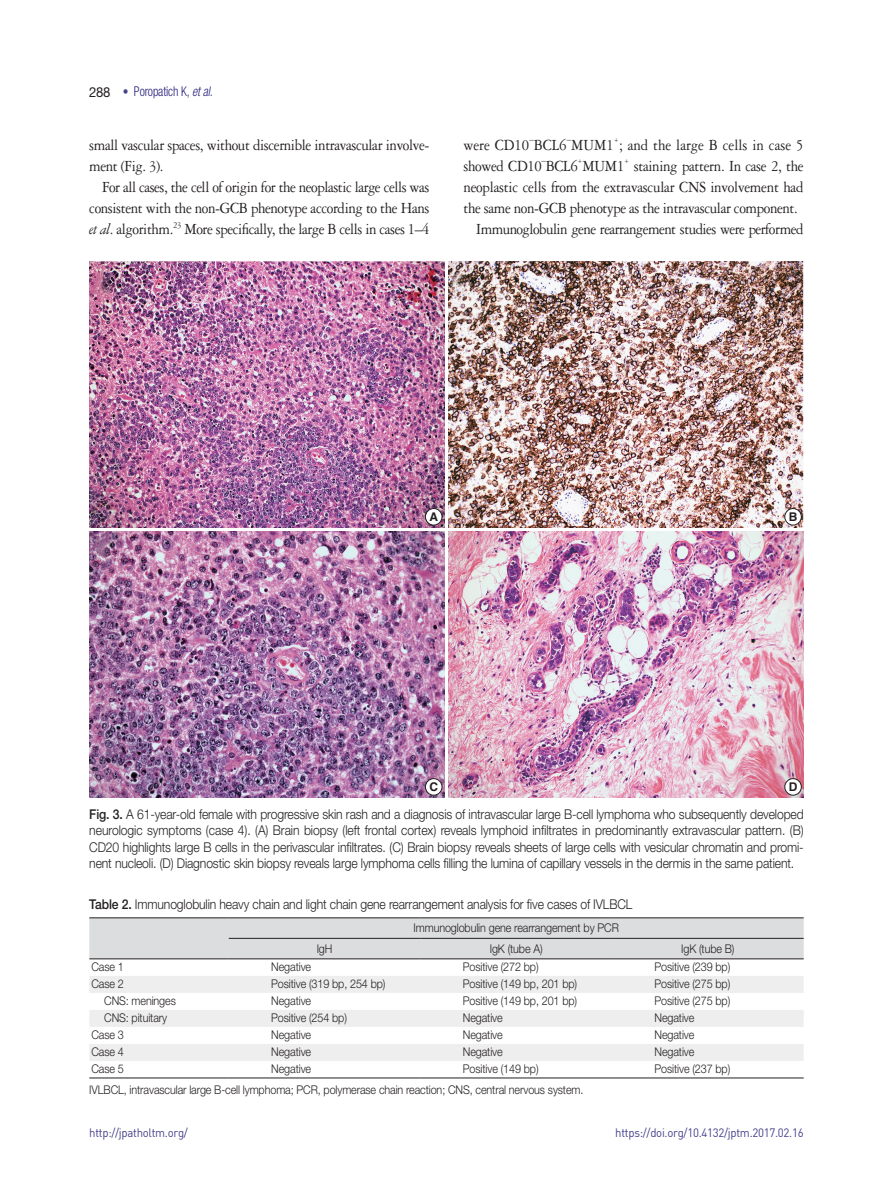
<style>
.page{position:relative;width:893px;height:1191px;background:#fff}
.page>*{position:absolute;margin:0;border:0;box-sizing:border-box;transform-origin:0 0}
.본문{font:16.5px/21px "Garamond 3 LT Std";letter-spacing:-.025em;color:#231f20;text-align:justify;scale:.9 1}
.본문-2{font:16.5px "Garamond 3 LT Std";color:#231f20;scale:.9 1}
.그림제목{font:300 13.5px/16.2px "Helvetica Neue LT Std";letter-spacing:-.01em;color:#231f20;text-align:justify;scale:.9 1}
.표제목{font:300 13.5px "Helvetica Neue LT Std";letter-spacing:-.01em;color:#231f20;scale:.9 1}
.t1{font:300 condensed 13.5px "Helvetica Neue LT Std";letter-spacing:-.01em;color:#26237b;scale:.9 1}
.표설명{font:300 12px "Helvetica Neue LT Std";letter-spacing:-.01em;color:#231f20;scale:.9 1}
.t2{font:12px "Dinreg";letter-spacing:-.025em;color:#45428b;scale:.95 1}
.t3{font:700 12px "Helvetica LT Std";color:#231f20}
.본문-3{font:9.6px "Garamond 3 LT Std";color:#231f20;scale:.9 1}
.s1{font-weight:400;font-stretch:normal;font-size:13.8px;color:#231f20}
.s2{font-size:12.75px;color:#45428b}
.s3{font-style:italic}
.s4{font-weight:500}
</style>
<div class="page">
<img style="left:89px;top:261px;width:355px;height:266px">
<img style="left:89px;top:531px;width:355px;height:266px">
<img style="left:449px;top:261px;width:355px;height:266px">
<img style="left:449px;top:531px;width:355px;height:266px">
<div style="left:425px;top:508px;width:17px;height:17px;background:#fff;border-radius:50%"></div>
<div style="left:425px;top:508px;width:17px;height:17px;border:1px solid #231f20;border-radius:50%"></div>
<div style="left:425px;top:778px;width:17px;height:17px;background:#fff;border-radius:50%"></div>
<div style="left:425px;top:778px;width:17px;height:17px;border:1px solid #231f20;border-radius:50%"></div>
<div style="left:785px;top:508px;width:16px;height:17px;background:#fff;border-radius:50%"></div>
<div style="left:784px;top:508px;width:17px;height:17px;border:1px solid #231f20;border-radius:50%"></div>
<div style="left:785px;top:778px;width:16px;height:17px;background:#fff;border-radius:50%"></div>
<div style="left:784px;top:778px;width:17px;height:17px;border:1px solid #231f20;border-radius:50%"></div>
<div style="left:89px;top:918px;width:715px;height:40px;background:#dcdddf"></div>
<svg style="left:89px;top:976px;width:715px;height:85px;fill:#eeeeef"></svg>
<hr style="left:89px;top:1077px;width:140px;height:1px;background:#231f20">
<hr style="left:229px;top:1077px;width:191px;height:1px;background:#231f20">
<hr style="left:420px;top:1077px;width:192px;height:1px;background:#231f20">
<hr style="left:612px;top:1077px;width:192px;height:1px;background:#231f20">
<hr style="left:89px;top:917px;width:140px;height:1px;background:#231f20">
<hr style="left:89px;top:958px;width:140px;height:1px;background:#231f20">
<hr style="left:229px;top:917px;width:191px;height:1px;background:#231f20">
<hr style="left:420px;top:917px;width:192px;height:1px;background:#231f20">
<hr style="left:612px;top:917px;width:192px;height:1px;background:#231f20">
<hr style="left:229px;top:938px;width:191px;height:1px;background:#231f20">
<hr style="left:420px;top:938px;width:192px;height:1px;background:#231f20">
<hr style="left:612px;top:938px;width:192px;height:1px;background:#231f20">
<hr style="left:229px;top:958px;width:191px;height:1px;background:#231f20">
<hr style="left:420px;top:958px;width:192px;height:1px;background:#231f20">
<hr style="left:612px;top:958px;width:192px;height:1px;background:#231f20">
<p class="t1" style="left:89px;top:84px;width:139px"><span class="s1">288</span> <span class="s2">•</span> Poropatich K, <span class="s3">et al.</span></p>
<p class="본문" style="left:89px;top:134px;width:379px">small vascular spaces, without discernible intravascular involve&shy;ment (Fig. 3).</p>
<p class="본문" style="left:89px;top:176px;width:379px;text-indent:13px">For all cases, the cell of origin for the neoplastic large cells was consistent with the non-GCB phenotype according to the Hans <span class="s3">et al</span>. algorithm.<sup>23</sup> More specifically, the large B cells in cases 1–4</p>
<p class="본문-3" style="left:529px;top:134px;width:6px">–</p>
<p class="본문-3" style="left:567px;top:134px;width:6px">–</p>
<p class="본문-3" style="left:614px;top:134px;width:7px">+</p>
<p class="본문" style="left:463px;top:155px;width:180px">showed CD10 BCL6 MUM1</p>
<p class="본문-2" style="left:463px;top:136px;width:379px">were CD10 BCL6 MUM1 ; and the large B cells in case 5</p>
<p class="본문-3" style="left:542px;top:155px;width:6px">–</p>
<p class="본문-3" style="left:577px;top:155px;width:7px">+</p>
<p class="본문-3" style="left:624px;top:155px;width:7px">+</p>
<p class="본문" style="left:463px;top:155px;width:379px;text-indent:170px">staining pattern. In case 2, the neoplastic cells from the extravascular CNS involvement had the same non-GCB phenotype as the intravascular component.</p>
<p class="본문" style="left:476px;top:218px;width:365px">Immunoglobulin gene rearrangement studies were performed</p>
<p class="t3" style="left:429px;top:509px;width:10px">A</p>
<p class="t3" style="left:789px;top:509px;width:10px">B</p>
<p class="t3" style="left:429px;top:779px;width:10px">C</p>
<p class="t3" style="left:789px;top:779px;width:10px">D</p>
<p class="그림제목" style="left:89px;top:806px;width:795px"><span class="s4">Fig. 3.</span> A 61-year-old female with progressive skin rash and a diagnosis of intravascular large B-cell lymphoma who subsequently developed neurologic symptoms (case 4). (A) Brain biopsy (left frontal cortex) reveals lymphoid infiltrates in predominantly extravascular pattern. (B)<br>CD20 highlights large B cells in the perivascular infiltrates. (C) Brain biopsy reveals sheets of large cells with vesicular chromatin and promi&shy;nent nucleoli. (D) Diagnostic skin biopsy reveals large lymphoma cells filling the lumina of capillary vessels in the dermis in the same patient.</p>
<p class="표제목" style="left:89px;top:895px;width:605px"><span class="s4">Table 2.</span> Immunoglobulin heavy chain and light chain gene rearrangement analysis for five cases of IVLBCL</p>
<p class="표설명" style="left:414px;top:920px;width:230px">Immunoglobulin gene rearrangement by PCR</p>
<p class="표설명" style="left:317px;top:941px;width:19px">IgH</p>
<p class="표설명" style="left:490px;top:941px;width:60px">IgK (tube A)</p>
<p class="표설명" style="left:681px;top:941px;width:61px">IgK (tube B)</p>
<p class="표설명" style="left:91px;top:960px;width:38px">Case 1</p>
<p class="표설명" style="left:271px;top:960px;width:46px">Negative</p>
<p class="표설명" style="left:463px;top:960px;width:86px">Positive (272 bp)</p>
<p class="표설명" style="left:655px;top:960px;width:86px">Positive (239 bp)</p>
<p class="표설명" style="left:91px;top:976px;width:38px">Case 2</p>
<p class="표설명" style="left:271px;top:976px;width:128px">Positive (319 bp, 254 bp)</p>
<p class="표설명" style="left:463px;top:976px;width:128px">Positive (149 bp, 201 bp)</p>
<p class="표설명" style="left:655px;top:976px;width:86px">Positive (275 bp)</p>
<p class="표설명" style="left:104px;top:993px;width:81px">CNS: meninges</p>
<p class="표설명" style="left:271px;top:993px;width:46px">Negative</p>
<p class="표설명" style="left:463px;top:993px;width:128px">Positive (149 bp, 201 bp)</p>
<p class="표설명" style="left:655px;top:993px;width:86px">Positive (275 bp)</p>
<p class="표설명" style="left:104px;top:1010px;width:72px">CNS: pituitary</p>
<p class="표설명" style="left:271px;top:1010px;width:86px">Positive (254 bp)</p>
<p class="표설명" style="left:463px;top:1010px;width:46px">Negative</p>
<p class="표설명" style="left:655px;top:1010px;width:46px">Negative</p>
<p class="표설명" style="left:91px;top:1027px;width:38px">Case 3</p>
<p class="표설명" style="left:271px;top:1027px;width:46px">Negative</p>
<p class="표설명" style="left:463px;top:1027px;width:46px">Negative</p>
<p class="표설명" style="left:655px;top:1027px;width:46px">Negative</p>
<p class="표설명" style="left:91px;top:1044px;width:38px">Case 4</p>
<p class="표설명" style="left:271px;top:1044px;width:46px">Negative</p>
<p class="표설명" style="left:463px;top:1044px;width:46px">Negative</p>
<p class="표설명" style="left:655px;top:1044px;width:46px">Negative</p>
<p class="표설명" style="left:91px;top:1061px;width:38px">Case 5</p>
<p class="표설명" style="left:271px;top:1061px;width:46px">Negative</p>
<p class="표설명" style="left:463px;top:1061px;width:86px">Positive (149 bp)</p>
<p class="표설명" style="left:655px;top:1061px;width:86px">Positive (237 bp)</p>
<p class="표설명" style="left:89px;top:1082px;width:551px">IVLBCL, intravascular large B-cell lymphoma; PCR, polymerase chain reaction; CNS, central nervous system.</p>
<p class="t2" style="left:89px;top:1125px;width:105px">http://jpatholtm.org/</p>
<p class="t2" style="left:615px;top:1125px;width:200px">https://doi.org/10.4132/jptm.2017.02.16</p>
</div>
